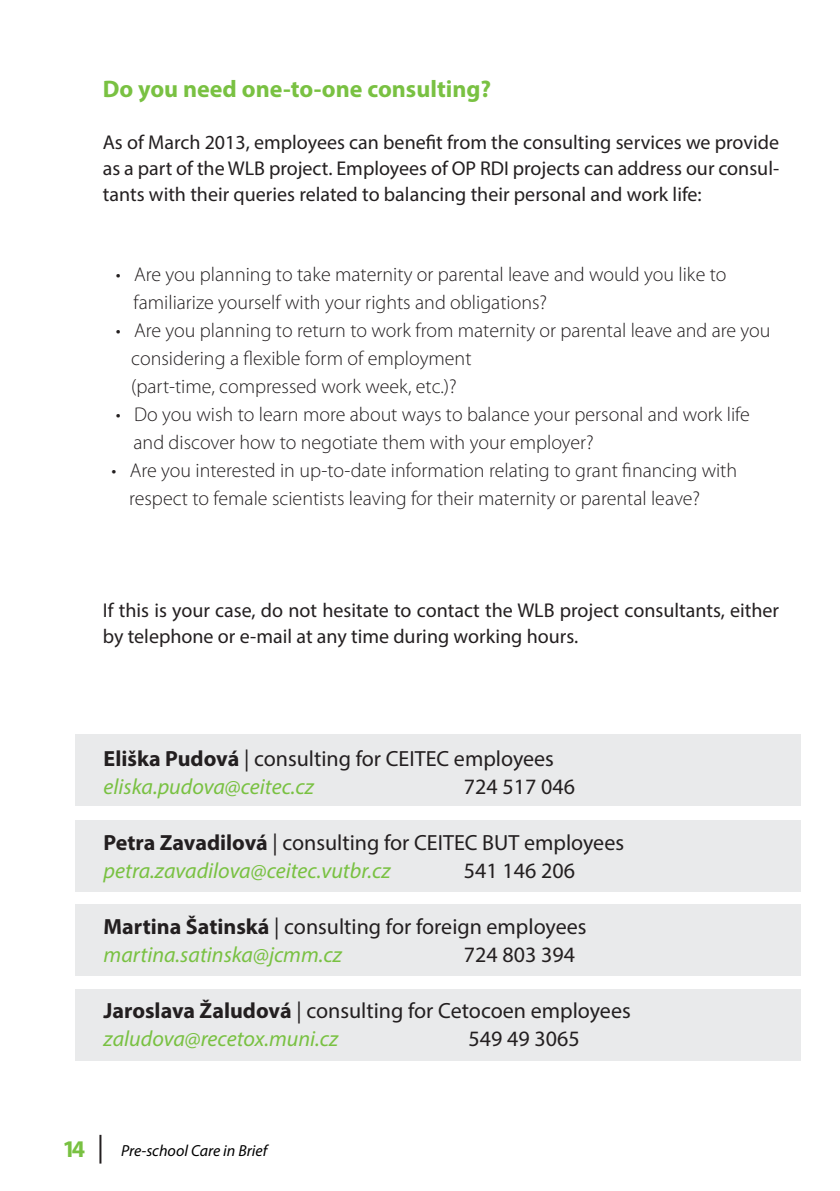
<style>
.page{position:relative;width:840px;height:1191px;background:#fff}
.page>*{position:absolute;margin:0;border:0;box-sizing:border-box;transform-origin:0 0}
.t1{font:700 24px "Myriad Pro";color:#79c142}
.t2{font:22px "Myriad Pro";color:#231f20}
.t3{font:italic 22px "Myriad Pro";color:#79c142}
.t4{font:300 20px "Myriad Pro";color:#231f20}
.t5{font:20px/26px "Myriad Pro";color:#231f20;text-align:justify}
.t6{font:italic 16px "Myriad Pro";color:#000}
.s1{font-weight:700}
</style>
<div class="page">
<hr style="left:99px;top:1134px;width:2px;height:29px;background:#231f20">
<div style="left:75px;top:734px;width:724px;height:71px;background:#e9eaeb"></div>
<div style="left:75px;top:820px;width:724px;height:72px;background:#e9eaeb"></div>
<div style="left:75px;top:904px;width:724px;height:71px;background:#e9eaeb"></div>
<div style="left:75px;top:989px;width:724px;height:71px;background:#e9eaeb"></div>
<p class="t1" style="left:103px;top:73px;width:389px">Do you need one-to-one consulting?</p>
<p class="t5" style="left:103px;top:129px;width:677px">As of March 2013, employees can benefit from the consulting services we provide as a part of the WLB project. Employees of OP RDI projects can address our consul&shy;tants with their queries related to balancing their personal and work life:</p>
<p class="t4" style="left:116px;top:263px;width:611px">• Are you planning to take maternity or parental leave and would you like to</p>
<p class="t4" style="left:133px;top:291px;width:415px">familiarize yourself with your rights and obligations?</p>
<p class="t4" style="left:116px;top:319px;width:655px">• Are you planning to return to work from maternity or parental leave and are you</p>
<p class="t4" style="left:131px;top:347px;width:341px">considering a flexible form of employment</p>
<p class="t4" style="left:131px;top:375px;width:327px">(part-time, compressed work week, etc.)?</p>
<p class="t4" style="left:116px;top:403px;width:635px">• Do you wish to learn more about ways to balance your personal and work life</p>
<p class="t4" style="left:133px;top:431px;width:461px">and discover how to negotiate them with your employer?</p>
<p class="t4" style="left:111px;top:459px;width:626px">• Are you interested in up-to-date information relating to grant financing with</p>
<p class="t4" style="left:129px;top:487px;width:572px">respect to female scientists leaving for their maternity or parental leave?</p>
<p class="t5" style="left:103px;top:597px;width:677px">If this is your case, do not hesitate to contact the WLB project consultants, either by telephone or e-mail at any time during working hours.</p>
<p class="t2" style="left:103px;top:745px;width:451px"><span class="s1">Eliška Pudová</span> | consulting for CEITEC employees</p>
<p class="t3" style="left:103px;top:773px;width:212px">eliska.pudova@ceitec.cz</p>
<p class="t2" style="left:463px;top:773px;width:112px">724 517 046</p>
<p class="t2" style="left:103px;top:829px;width:521px"><span class="s1">Petra Zavadilová</span> | consulting for CEITEC BUT employees</p>
<p class="t3" style="left:103px;top:857px;width:288px">petra.zavadilova@ceitec.vutbr.cz</p>
<p class="t2" style="left:463px;top:857px;width:112px">541 146 206</p>
<p class="t2" style="left:103px;top:913px;width:484px"><span class="s1">Martina Šatinská</span> | consulting for foreign employees</p>
<p class="t3" style="left:103px;top:941px;width:240px">martina.satinska@jcmm.cz</p>
<p class="t2" style="left:463px;top:941px;width:112px">724 803 394</p>
<p class="t2" style="left:103px;top:997px;width:528px"><span class="s1">Jaroslava Žaludová</span> | consulting for Cetocoen employees</p>
<p class="t3" style="left:103px;top:1025px;width:236px">zaludova@recetox.muni.cz</p>
<p class="t2" style="left:468px;top:1025px;width:112px">549 49 3065</p>
<p class="t1" style="left:62px;top:1132px;width:24px">14</p>
<p class="t6" style="left:121px;top:1141px;width:148px">Pre-school Care in Brief</p>
</div>
